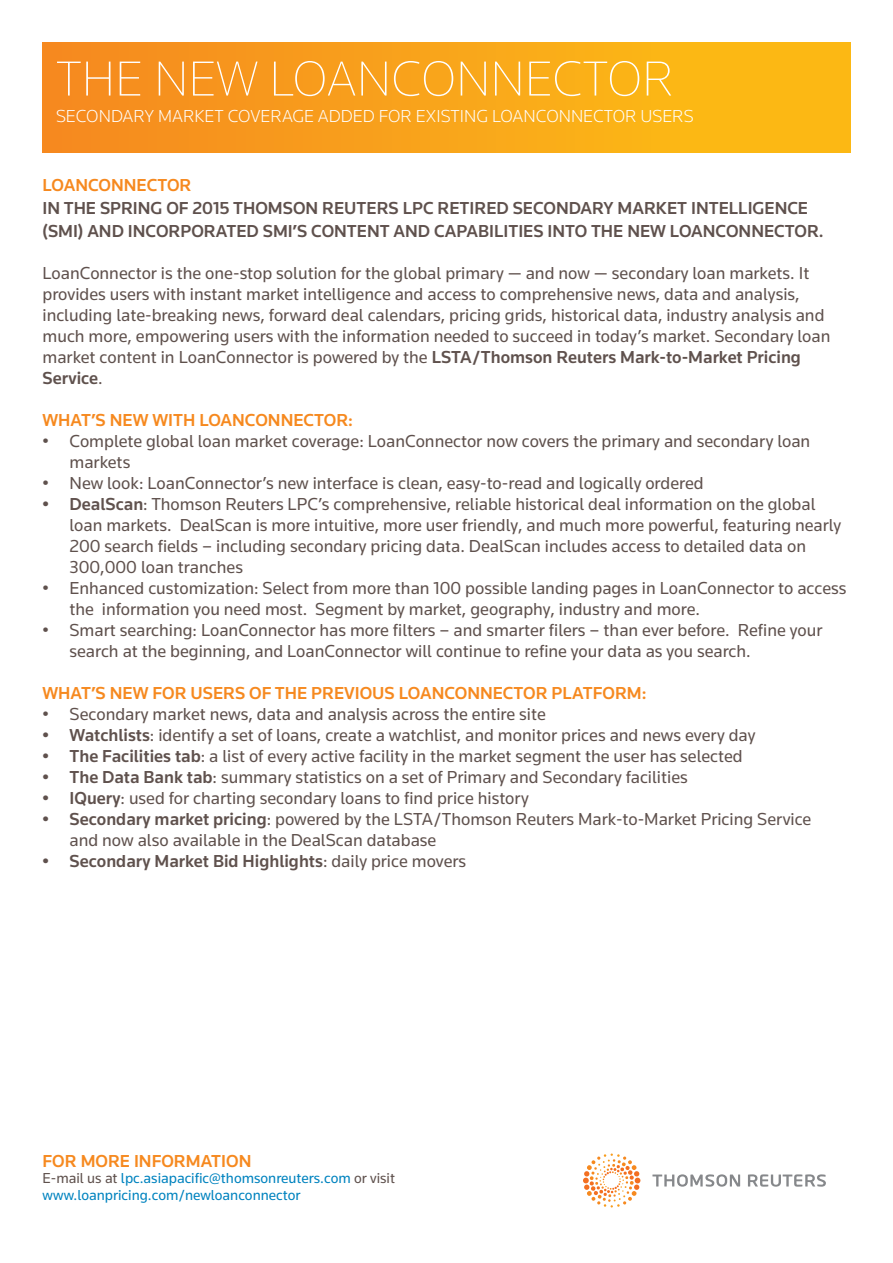
<style>
.page{position:relative;width:893px;height:1263px;background:#fff}
.page>*{position:absolute;margin:0;border:0;box-sizing:border-box;transform-origin:0 0}
.t1{font:200 51px "Knowledge";color:#fff}
.t2{font:18px/21px "Knowledge";color:#5f514d}
.t3{font:500 18px/22.5px "Knowledge";color:#5f514d}
.Body_Text_Heading{font:500 18px "Knowledge";color:#f6891f}
.t4{font:300 18px "Knowledge";color:#fff}
.Body_Text{font:15px/16.5px "Knowledge";color:#0083bf}
.s1{font-weight:500}
.s2{font-weight:400}
.s3{color:#5f514d}
</style>
<div class="page">
<div style="left:43px;top:43px;width:807px;height:110px;background:linear-gradient(to right,#f58a20,#fdc013)"></div>
<svg style="left:652px;top:1174px;width:174px;height:13px"></svg>
<svg style="left:583px;top:1153px;width:57px;height:54px"></svg>
<p class="t1" style="left:56px;top:47px;width:619px">THE NEW LOANCONNECTOR</p>
<p class="t4" style="left:56px;top:105px;width:639px">SECONDARY MARKET COVERAGE ADDED FOR EXISTING LOANCONNECTOR USERS</p>
<p class="Body_Text_Heading" style="left:43px;top:174px;width:150px">LOANCONNECTOR</p>
<p class="t3" style="left:43px;top:196px;width:783px">IN THE SPRING OF 2015 THOMSON REUTERS LPC RETIRED SECONDARY MARKET INTELLIGENCE (SMI) AND INCORPORATED SMI’S CONTENT AND CAPABILITIES INTO THE NEW LOANCONNECTOR.</p>
<p class="t2" style="left:43px;top:262px;width:789px">LoanConnector is the one-stop solution for the global primary — and now — secondary loan markets. It provides users with instant market intelligence and access to comprehensive news, data and analysis, including late-breaking news, forward deal calendars, pricing grids, historical data, industry analysis and much more, empowering users with the information needed to succeed in today’s market. Secondary loan market content in LoanConnector is powered by the <span class="s1">LSTA/Thomson Reuters Mark-to-Market Pricing Service</span>.</p>
<p class="Body_Text_Heading" style="left:43px;top:408px;width:312px">WHAT’S NEW WITH LOANCONNECTOR:</p>
<p class="t2" style="left:70px;top:430px;width:742px;text-indent:-27px">• Complete global loan market coverage: LoanConnector now covers the primary and secondary loan markets</p>
<p class="t2" style="left:43px;top:472px;width:663px">• New look: LoanConnector’s new interface is clean, easy-to-read and logically ordered</p>
<p class="t2" style="left:70px;top:493px;width:773px;text-indent:-27px"><span class="s1">• DealScan</span>: Thomson Reuters LPC’s comprehensive, reliable historical deal information on the global loan markets. DealScan is more intuitive, more user friendly, and much more powerful, featuring nearly 200 search fields – including secondary pricing data. DealScan includes access to detailed data on 300,000 loan tranches</p>
<p class="t2" style="left:70px;top:577px;width:778px;text-indent:-27px">• Enhanced customization: Select from more than 100 possible landing pages in LoanConnector to access the information you need most. Segment by market, geography, industry and more.</p>
<p class="t2" style="left:70px;top:619px;width:754px;text-indent:-27px">• Smart searching: LoanConnector has more filters – and smarter filers – than ever before. Refine your search at the beginning, and LoanConnector will continue to refine your data as you search.</p>
<p class="Body_Text_Heading" style="left:43px;top:681px;width:605px">WHAT’S NEW FOR USERS OF THE PREVIOUS LOANCONNECTOR PLATFORM:</p>
<p class="t2" style="left:43px;top:703px;width:505px">• Secondary market news, data and analysis across the entire site</p>
<p class="t2" style="left:43px;top:724px;width:714px"><span class="s1">• Watchlists</span>: identify a set of loans, create a watchlist, and monitor prices and news every day</p>
<p class="t2" style="left:43px;top:745px;width:702px"><span class="s1">• The Facilities tab</span>: a list of every active facility in the market segment the user has selected</p>
<p class="t2" style="left:43px;top:766px;width:647px"><span class="s1">• The Data Bank tab</span>: summary statistics on a set of Primary and Secondary facilities</p>
<p class="t2" style="left:43px;top:787px;width:488px"><span class="s1">• IQuery</span>: used for charting secondary loans to find price history</p>
<p class="t2" style="left:70px;top:808px;width:743px;text-indent:-27px"><span class="s1">• Secondary market pricing</span>: powered by the LSTA/Thomson Reuters Mark-to-Market Pricing Service and now also available in the DealScan database</p>
<p class="t3" style="left:43px;top:849px;width:425px">• Secondary Market Bid Highlights<span class="s2">: daily price movers</span></p>
<p class="Body_Text_Heading" style="left:43px;top:1150px;width:210px">FOR MORE INFORMATION</p>
<p class="Body_Text" style="left:43px;top:1170px;width:354px"><span class="s3">E-mail us at</span> lpc.asiapacific@thomsonreuters.com <span class="s3">or visit </span>www.loanpricing.com/newloanconnector</p>
</div>
